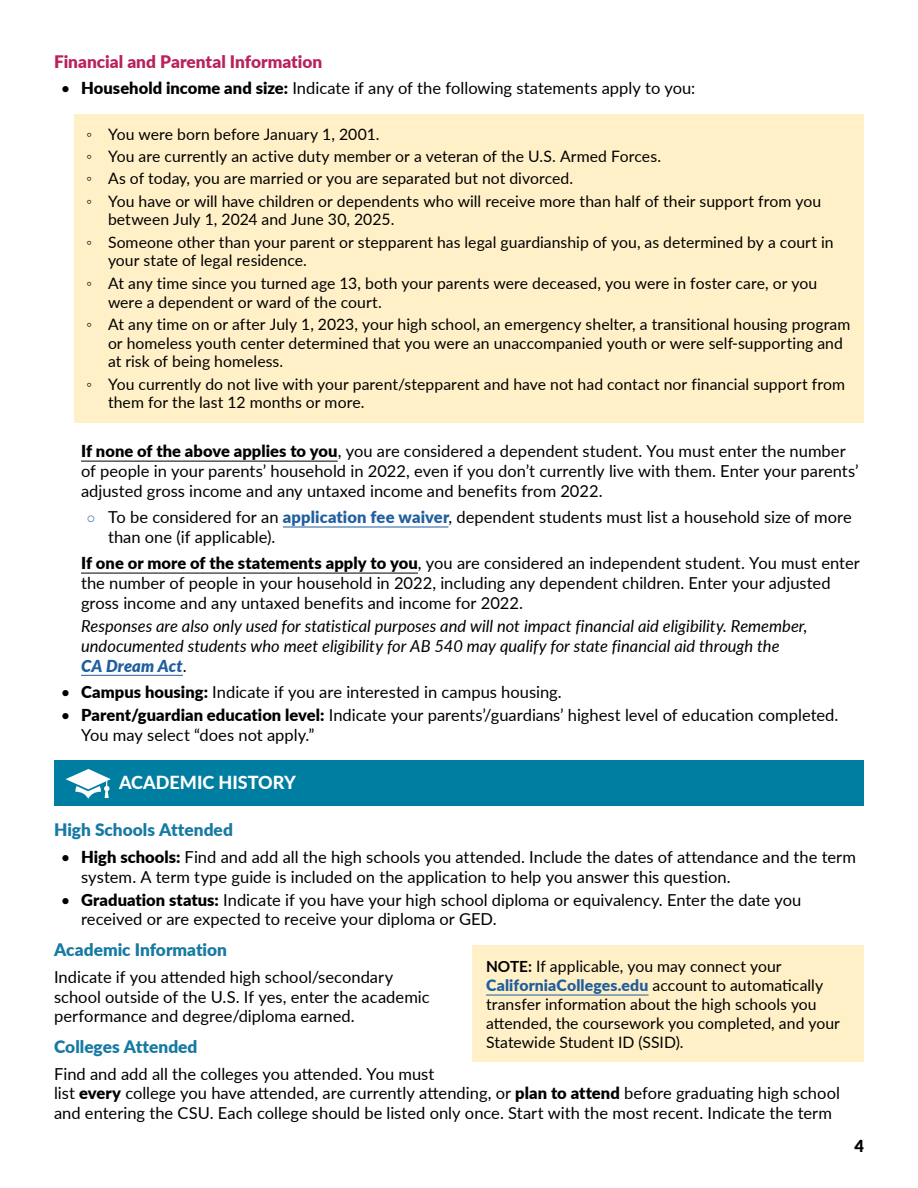
<style>
.page{position:relative;width:918px;height:1188px;background:#fff}
.page>*{position:absolute;margin:0;border:0;box-sizing:border-box;transform-origin:0 0}
.H3_-_Colors{font:800 18px "Lato";color:#fff}
.H2_-_Bold{font:900 17.25px "Lato";color:#177aa3}
.H2_-_Bold-2{font:900 17.25px "Lato";color:#b9225c}
.Bullet_-_Level_1__Continued_Text{font:16.5px/19.8px "Lato";color:#000}
.Bullet_-_Level_1__Continued_Text-2{font:italic 16.5px/19.8px "Lato";color:#000}
.t1{font:900 16.5px "Lato";color:#000}
.Yellow_Box_Text{font:15.75px/18.9px "Lato";letter-spacing:.005em;color:#000}
.s1{font-weight:900}
.s2{font-family:"Arial"}
.s3{font-family:"Arial";font-size:15px;color:#215e9e}
.s4{font-weight:900;color:#215e9e}
.s5{font-style:normal}
.s6{font-weight:700;font-size:15.3px}
</style>
<div class="page">
<hr style="left:81px;top:461px;width:257px;height:1px;background:#000">
<hr style="left:283px;top:527px;width:165px;height:1px;background:#215e9e">
<hr style="left:81px;top:573px;width:337px;height:1px;background:#000">
<hr style="left:81px;top:675px;width:102px;height:1px;background:#215e9e">
<div style="left:54px;top:760px;width:810px;height:46px;background:#007ea1"></div>
<svg style="left:66px;top:769px;width:45px;height:30px"></svg>
<div style="left:74px;top:114px;width:790px;height:40px;background:#fff0c7"></div>
<div style="left:74px;top:137px;width:790px;height:39px;background:#fff0c7"></div>
<div style="left:74px;top:159px;width:790px;height:39px;background:#fff0c7"></div>
<div style="left:74px;top:181px;width:790px;height:58px;background:#fff0c7"></div>
<div style="left:74px;top:222px;width:790px;height:58px;background:#fff0c7"></div>
<div style="left:74px;top:263px;width:790px;height:58px;background:#fff0c7"></div>
<div style="left:74px;top:304px;width:790px;height:77px;background:#fff0c7"></div>
<div style="left:74px;top:364px;width:790px;height:58px;background:#fff0c7"></div>
<div style="left:472px;top:946px;width:392px;height:116px;background:#fff0c7"></div>
<hr style="left:486px;top:995px;width:163px;height:1px;background:#215e9e">
<h2 class="H2_-_Bold-2" style="left:54px;top:49px;width:270px">Financial and Parental Information</h2>
<p class="Bullet_-_Level_1__Continued_Text" style="left:61px;top:78px;width:636px">• <span class="s1">Household income and size:</span> Indicate if any of the following statements apply to you:</p>
<p class="Yellow_Box_Text" style="left:86px;top:124px;width:295px"><span class="s2">◦</span> You were born before January 1, 2001.</p>
<p class="Yellow_Box_Text" style="left:86px;top:146px;width:576px"><span class="s2">◦</span> You are currently an active duty member or a veteran of the U.S. Armed Forces.</p>
<p class="Yellow_Box_Text" style="left:86px;top:169px;width:488px"><span class="s2">◦</span> As of today, you are married or you are separated but not divorced.</p>
<p class="Yellow_Box_Text" style="left:108px;top:191px;width:715px;text-indent:-22px"><span class="s2">◦</span> You have or will have children or dependents who will receive more than half of their support from you between July 1, 2024 and June 30, 2025.</p>
<p class="Yellow_Box_Text" style="left:108px;top:232px;width:727px;text-indent:-22px"><span class="s2">◦</span> Someone other than your parent or stepparent has legal guardianship of you, as determined by a court in your state of legal residence.</p>
<p class="Yellow_Box_Text" style="left:108px;top:273px;width:711px;text-indent:-22px"><span class="s2">◦</span> At any time since you turned age 13, both your parents were deceased, you were in foster care, or you were a dependent or ward of the court.</p>
<p class="Yellow_Box_Text" style="left:108px;top:314px;width:744px;text-indent:-22px"><span class="s2">◦</span> At any time on or after July 1, 2023, your high school, an emergency shelter, a transitional housing program or homeless youth center determined that you were an unaccompanied youth or were self-supporting and at risk of being homeless.</p>
<p class="Yellow_Box_Text" style="left:108px;top:374px;width:739px;text-indent:-22px"><span class="s2">◦</span> You currently do not live with your parent/stepparent and have not had contact nor financial support from them for the last 12 months or more.</p>
<p class="Bullet_-_Level_1__Continued_Text" style="left:81px;top:441px;width:779px"><span class="s1">If none of the above applies to you</span>, you are considered a dependent student. You must enter the number of people in your parents’ household in 2022, even if you don’t currently live with them. Enter your parents’ adjusted gross income and any untaxed income and benefits from 2022.</p>
<p class="Bullet_-_Level_1__Continued_Text" style="left:108px;top:507px;width:745px;text-indent:-22px"><span class="s3">○</span> To be considered for an <span class="s4">application fee waiver</span>, dependent students must list a household size of more than one (if applicable).</p>
<p class="Bullet_-_Level_1__Continued_Text" style="left:81px;top:553px;width:780px"><span class="s1">If one or more of the statements apply to you</span>, you are considered an independent student. You must enter the number of people in your household in 2022, including any dependent children. Enter your adjusted gross income and any untaxed benefits and income for 2022.</p>
<p class="Bullet_-_Level_1__Continued_Text-2" style="left:81px;top:615px;width:728px">Responses are also only used for statistical purposes and will not impact financial aid eligibility. Remember, undocumented students who meet eligibility for AB 540 may qualify for state financial aid through the<br><span class="s4">CA Dream Act</span><span class="s5">.</span></p>
<p class="Bullet_-_Level_1__Continued_Text" style="left:61px;top:681px;width:503px">• <span class="s1">Campus housing:</span> Indicate if you are interested in campus housing.</p>
<p class="Bullet_-_Level_1__Continued_Text" style="left:81px;top:704px;width:759px;text-indent:-20px">• <span class="s1">Parent/guardian education level:</span> Indicate your parents’/guardians’ highest level of education completed.<br>You may select “does not apply.”</p>
<h3 class="H3_-_Colors" style="left:119px;top:769px;width:178px">ACADEMIC HISTORY</h3>
<h2 class="H2_-_Bold" style="left:54px;top:817px;width:180px">High Schools Attended</h2>
<p class="Bullet_-_Level_1__Continued_Text" style="left:81px;top:846px;width:777px;text-indent:-20px">• <span class="s1">High schools:</span> Find and add all the high schools you attended. Include the dates of attendance and the term system. A term type guide is included on the application to help you answer this question.</p>
<p class="Bullet_-_Level_1__Continued_Text" style="left:81px;top:889px;width:722px;text-indent:-20px">• <span class="s1">Graduation status:</span> Indicate if you have your high school diploma or equivalency. Enter the date you received or are expected to receive your diploma or GED.</p>
<h2 class="H2_-_Bold" style="left:54px;top:937px;width:175px">Academic Information</h2>
<p class="Bullet_-_Level_1__Continued_Text" style="left:54px;top:966px;width:377px">Indicate if you attended high school/secondary school outside of the U.S. If yes, enter the academic performance and degree/diploma earned.</p>
<h2 class="H2_-_Bold" style="left:54px;top:1034px;width:145px">Colleges Attended</h2>
<p class="Bullet_-_Level_1__Continued_Text" style="left:54px;top:1063px;width:787px">Find and add all the colleges you attended. You must<br>list <span class="s1">every</span> college you have attended, are currently attending, or <span class="s1">plan to attend</span> before graduating high school and entering the CSU. Each college should be listed only once. Start with the most recent. Indicate the term</p>
<p class="Yellow_Box_Text" style="left:486px;top:956px;width:356px"><span class="s6">NOTE:</span> If applicable, you may connect your <span class="s4">CaliforniaColleges.edu</span> account to automatically transfer information about the high schools you attended, the coursework you completed, and your Statewide Student ID (SSID).</p>
<p class="t1" style="left:854px;top:1134px;width:11px">4</p>
</div>
